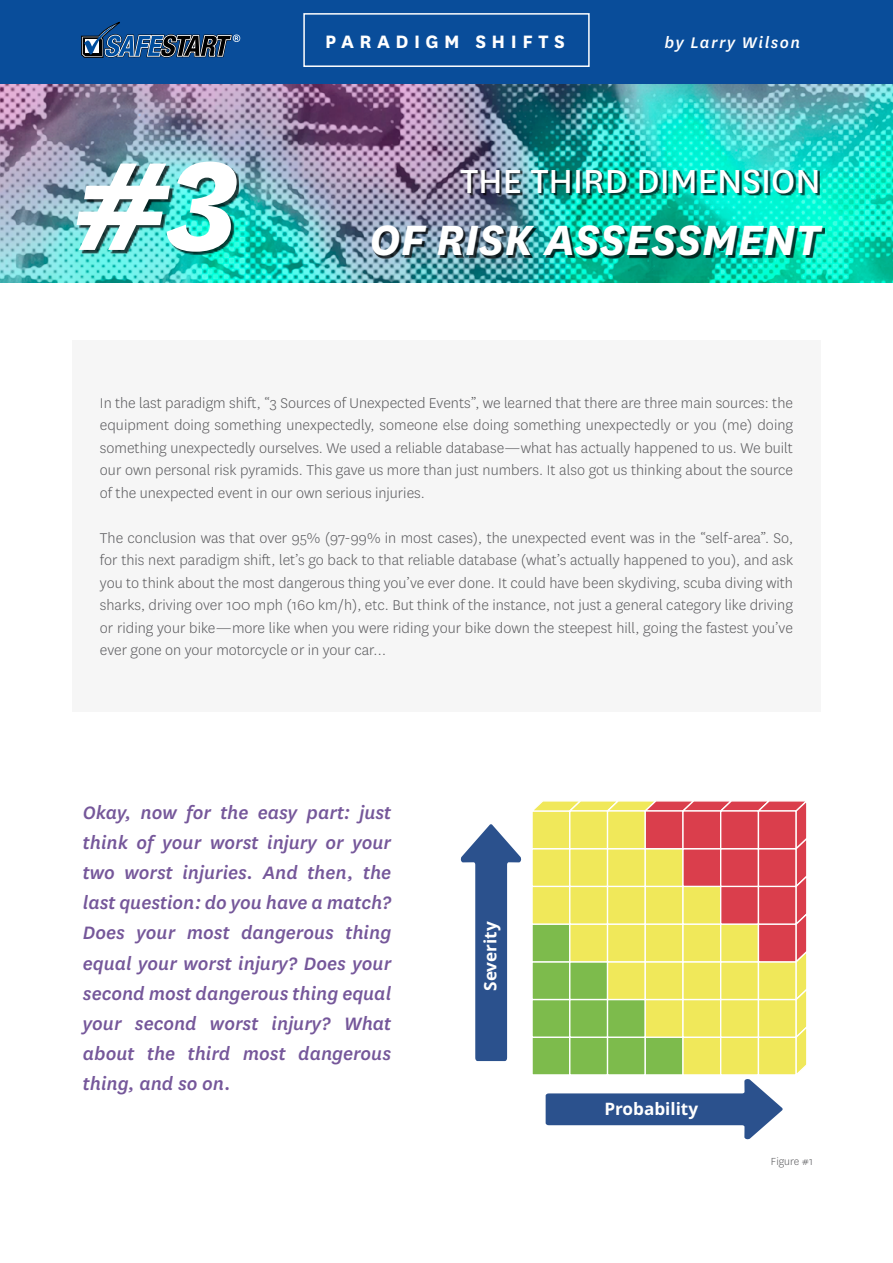
<style>
.page{position:relative;width:893px;height:1263px;background:#fff}
.page>*{position:absolute;margin:0;border:0;box-sizing:border-box;transform-origin:0 0}
.t1{font:italic 700 147px "National";color:#fff}
.t2{font:italic 700 49.5px "National";color:#fff}
.t3{font:39px "National";color:#fff}
.t4{font:italic 500 21px/30px "National";color:#75579a;text-align:justify}
.t5{font:700 21px "National";letter-spacing:.26em;color:#fff}
.t6{font:700 19.05px "Khula";color:#fff}
.t7{font:italic 500 18px "National";letter-spacing:.08em;color:#fff}
.t8{font:300 16.5px/22.5px "National";color:#5c5c5f;text-align:justify}
.t9{font:300 12px "National";color:#5c5c5f}
</style>
<div class="page">
<img style="left:0;top:84px;width:893px;height:199px">
<div style="left:72px;top:341px;width:749px;height:371px;background:#f6f6f6"></div>
<div style="left:0;top:0;width:893px;height:84px;background:#094d9a"></div>
<div style="left:303px;top:13px;width:287px;height:54px;border:2px solid #fff"></div>
<svg style="left:81px;top:22px;width:159px;height:36px"></svg>
<div style="left:79px;top:164px;width:160px;height:90px;background:#000;opacity:.75"></div>
<div style="left:463px;top:171px;width:357px;height:25px;background:#000;opacity:.75"></div>
<div style="left:374px;top:227px;width:451px;height:32px;background:#000;opacity:.75"></div>
<svg style="left:461px;top:824px;width:60px;height:237px"></svg>
<svg style="left:532px;top:801px;width:275px;height:338px;background:#cebc77"></svg>
<p class="t5" style="left:325px;top:27px;width:241px">PARADIGM SHIFTS</p>
<p class="t7" style="left:664px;top:31px;width:137px">by Larry Wilson</p>
<h1 class="t1" style="left:72px;top:104px;width:169px">#3</h1>
<h3 class="t3" style="left:460px;top:155px;width:362px">THE THIRD DIMENSION</h3>
<h2 class="t2" style="left:369px;top:205px;width:453px">OF RISK ASSESSMENT</h2>
<p class="t8" style="left:100px;top:391px;width:695px">In the last paradigm shift, “3 Sources of Unexpected Events”, we learned that there are three main sources: the equipment doing something unexpectedly, someone else doing something unexpectedly or you (me) doing something unexpectedly ourselves. We used a reliable database—what has actually happened to us. We built our own personal risk pyramids. This gave us more than just numbers. It also got us thinking about the source of the unexpected event in our own serious injuries.</p>
<p class="t8" style="left:100px;top:526px;width:695px">The conclusion was that over 95% (97-99% in most cases), the unexpected event was in the “self-area”. So, for this next paradigm shift, let’s go back to that reliable database (what’s actually happened to you), and ask you to think about the most dangerous thing you’ve ever done. It could have been skydiving, scuba diving with sharks, driving over 100 mph (160 km/h), etc. But think of the instance, not just a general category like driving or riding your bike—more like when you were riding your bike down the steepest hill, going the fastest you’ve ever gone on your motorcycle or in your car…</p>
<p class="t4" style="left:83px;top:797px;width:310px">Okay, now for the easy part: just think of your worst injury or your two worst injuries. And then, the last question: do you have a match?<br>Does your most dangerous thing equal your worst injury? Does your second most dangerous thing equal your second worst injury? What about the third most dangerous thing, and so on.</p>
<p class="t6" style="left:479px;top:991px;width:71px;rotate:-90deg">Severity</p>
<p class="t6" style="left:604px;top:1097px;width:95px">Probability</p>
<p class="t9" style="left:771px;top:1154px;width:43px">Figure #1</p>
</div>
